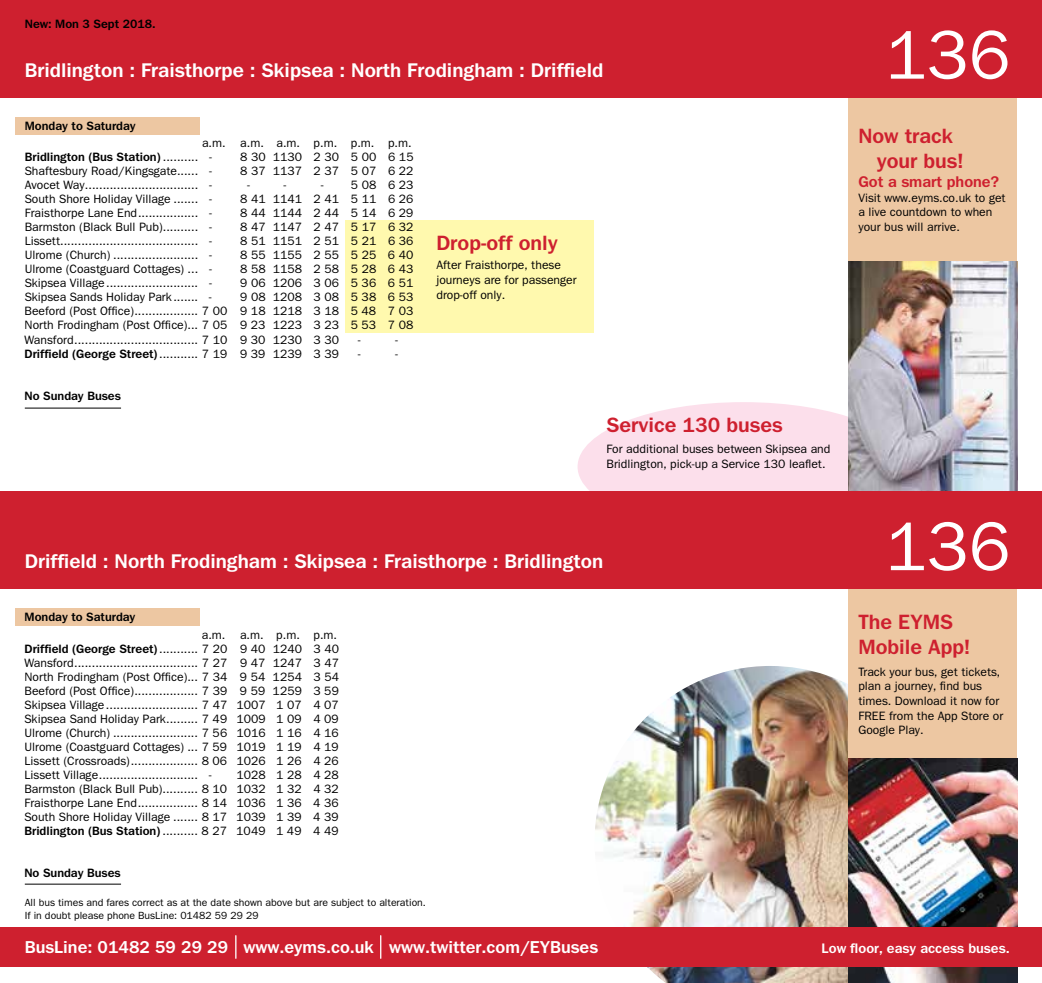
<style>
.page{position:relative;width:1042px;height:983px;background:#fff}
.page>*{position:absolute;margin:0;border:0;box-sizing:border-box;transform-origin:0 0}
.t1{font:500 70px "Tee Franklin";color:#fff}
.t2{font:700 21px/25.2px "Tee Franklin";color:#ce202f}
.t3{font:700 20.12px "Tee Franklin";color:#fff}
.t4{font:700 17.5px "Tee Franklin";color:#fff}
.t5{font:700 15.75px "Tee Franklin";color:#ce202f}
.t6{font:700 14px "Tee Franklin";color:#fff}
.t7{font:500 12.25px/14px "Tee Franklin";color:#000}
.t8{font:700 12.25px "Tee Franklin";color:#000}
.t9{font:500 10.5px/12.6px "Tee Franklin";color:#000}
.s1{font-weight:700}
</style>
<div class="page">
<div style="left:577px;top:402px;width:332px;height:129px;background:#fcdfeb;border-radius:50%"></div>
<img style="left:594px;top:666px;width:254px;height:316px">
<div style="left:848px;top:585px;width:169px;height:397px;background:#edc7a2"></div>
<div style="left:848px;top:79px;width:169px;height:412px;background:#edc7a2"></div>
<img style="left:848px;top:758px;width:169px;height:224px">
<img style="left:848px;top:261px;width:169px;height:230px">
<div style="left:345px;top:220px;width:249px;height:112px;background:#fff9ae"></div>
<div style="left:15px;top:117px;width:184px;height:17px;background:#edc7a2"></div>
<div style="left:15px;top:608px;width:184px;height:17px;background:#edc7a2"></div>
<div style="left:0;top:0;width:1042px;height:98px;background:#ce202f"></div>
<div style="left:0;top:491px;width:1042px;height:98px;background:#ce202f"></div>
<div style="left:0;top:926px;width:1042px;height:40px;background:#ce202f"></div>
<svg style="left:235px;top:935px;width:1px;height:23px"></svg>
<svg style="left:380px;top:935px;width:1px;height:23px"></svg>
<hr style="left:25px;top:407px;width:96px;height:1px;background:#000">
<hr style="left:25px;top:883px;width:96px;height:1px;background:#000">
<p class="t8" style="left:25px;top:17px;width:132px">New: Mon 3 Sept 2018.</p>
<h3 class="t3" style="left:25px;top:58px;width:580px">Bridlington : Fraisthorpe : Skipsea : North Frodingham : Driffield</h3>
<p class="t8" style="left:25px;top:118px;width:112px">Monday to Saturday</p>
<p class="t7" style="left:25px;top:136px;width:388px;text-indent:177px">a.m. a.m. a.m. p.m. p.m. p.m.<br><span class="s1">Bridlington (Bus Station)</span> .......... -</p>
<p class="t7" style="left:240px;top:150px;width:175px">8 30 1130 2 30 5 00 6 15</p>
<p class="t7" style="left:25px;top:164px;width:189px">Shaftesbury Road/Kingsgate...... -</p>
<p class="t7" style="left:240px;top:164px;width:175px">8 37 1137 2 37 5 07 6 22</p>
<p class="t7" style="left:25px;top:178px;width:189px">Avocet Way................................ -</p>
<p class="t7" style="left:247px;top:178px;width:4px">-</p>
<p class="t7" style="left:283px;top:178px;width:4px">-</p>
<p class="t7" style="left:321px;top:178px;width:94px">- 5 08 6 23</p>
<p class="t7" style="left:25px;top:192px;width:189px">South Shore Holiday Village ....... -</p>
<p class="t7" style="left:240px;top:192px;width:175px">8 41 1141 2 41 5 11 6 26</p>
<p class="t7" style="left:25px;top:206px;width:189px">Fraisthorpe Lane End................. -</p>
<p class="t7" style="left:240px;top:206px;width:175px">8 44 1144 2 44 5 14 6 29</p>
<p class="t7" style="left:25px;top:220px;width:189px">Barmston (Black Bull Pub).......... -</p>
<p class="t7" style="left:240px;top:220px;width:175px">8 47 1147 2 47 5 17 6 32</p>
<p class="t7" style="left:25px;top:234px;width:189px">Lissett....................................... -</p>
<p class="t7" style="left:240px;top:234px;width:175px">8 51 1151 2 51 5 21 6 36</p>
<p class="t7" style="left:25px;top:248px;width:189px">Ulrome (Church) ........................ -</p>
<p class="t7" style="left:240px;top:248px;width:175px">8 55 1155 2 55 5 25 6 40</p>
<p class="t7" style="left:25px;top:262px;width:189px">Ulrome (Coastguard Cottages) ... -</p>
<p class="t7" style="left:240px;top:262px;width:175px">8 58 1158 2 58 5 28 6 43</p>
<p class="t7" style="left:25px;top:276px;width:189px">Skipsea Village.......................... -</p>
<p class="t7" style="left:240px;top:276px;width:175px">9 06 1206 3 06 5 36 6 51</p>
<p class="t7" style="left:25px;top:290px;width:189px">Skipsea Sands Holiday Park....... -</p>
<p class="t7" style="left:25px;top:290px;width:390px;text-align:justify;text-indent:215px">9 08 1208 3 08 5 38 6 53<br>Beeford (Post Office).................. 7 00 9 18 1218 3 18 5 48 7 03<br>North Frodingham (Post Office)... 7 05 9 23 1223 3 23 5 53 7 08<br>Wansford................................... 7 10 9 30 1230 3 30</p>
<p class="t7" style="left:358px;top:332px;width:4px">-</p>
<p class="t7" style="left:395px;top:332px;width:4px">-</p>
<p class="t7" style="left:25px;top:346px;width:316px"><span class="s1">Driffield (George Street)</span>........... 7 19 9 39 1239 3 39</p>
<p class="t7" style="left:358px;top:346px;width:4px">-</p>
<p class="t7" style="left:395px;top:346px;width:4px">-</p>
<p class="t8" style="left:25px;top:388px;width:98px">No Sunday Buses</p>
<h2 class="t2" style="left:436px;top:230px;width:123px">Drop-off only</h2>
<p class="t7" style="left:436px;top:258px;width:142px;line-height:14.7px">After Fraisthorpe, these journeys are for passenger drop-off only.</p>
<h2 class="t2" style="left:606px;top:412px;width:177px">Service 130 buses</h2>
<p class="t7" style="left:606px;top:441px;width:225px;line-height:14.7px">For additional buses between Skipsea and<br>Bridlington, pick-up a Service 130 leaflet.</p>
<h3 class="t3" style="left:25px;top:549px;width:580px">Driffield : North Frodingham : Skipsea : Fraisthorpe : Bridlington</h3>
<p class="t8" style="left:25px;top:609px;width:112px">Monday to Saturday</p>
<p class="t7" style="left:24px;top:627px;width:316px;text-indent:177px">a.m. a.m. p.m. p.m.<br><span class="s1">Driffield (George Street)</span>........... 7 20 9 40 1240 3 40<br>Wansford................................... 7 27 9 47 1247 3 47<br>North Frodingham (Post Office)... 7 34 9 54 1254 3 54<br>Beeford (Post Office).................. 7 39 9 59 1259 3 59<br>Skipsea Village.......................... 7 47 1007 1 07 4 07<br>Skipsea Sand Holiday Park......... 7 49 1009 1 09 4 09<br>Ulrome (Church) ........................ 7 56 1016 1 16 4 16<br>Ulrome (Coastguard Cottages) ... 7 59 1019 1 19 4 19<br>Lissett (Crossroads)................... 8 06 1026 1 26 4 26<br>Lissett Village............................ -</p>
<p class="t7" style="left:24px;top:767px;width:316px;text-align:justify;text-indent:212px">1028 1 28 4 28<br>Barmston (Black Bull Pub).......... 8 10 1032 1 32 4 32<br>Fraisthorpe Lane End................. 8 14 1036 1 36 4 36<br>South Shore Holiday Village ....... 8 17 1039 1 39 4 39<br><span class="s1">Bridlington (Bus Station)</span> .......... 8 27 1049 1 49 4 49</p>
<p class="t8" style="left:24px;top:865px;width:98px">No Sunday Buses</p>
<p class="t9" style="left:25px;top:896px;width:403px">All bus times and fares correct as at the date shown above but are subject to alteration.<br>If in doubt please phone BusLine: 01482 59 29 29</p>
<h1 class="t1" style="left:885px;top:14px;width:127px">136</h1>
<h2 class="t2" style="left:876px;top:123px;width:88px;text-indent:-18px">Now track your bus!</h2>
<p class="t5" style="left:858px;top:172px;width:142px">Got a smart phone?</p>
<p class="t7" style="left:858px;top:190px;width:149px;line-height:14.7px">Visit www.eyms.co.uk to get a live countdown to when your bus will arrive.</p>
<h1 class="t1" style="left:885px;top:505px;width:127px">136</h1>
<h2 class="t2" style="left:858px;top:609px;width:113px">The EYMS<br>Mobile App!</h2>
<p class="t7" style="left:858px;top:663px;width:146px;line-height:14.7px">Track your bus, get tickets, plan a journey, find bus times. Download it now for<br>FREE from the App Store or<br>Google Play.</p>
<h3 class="t4" style="left:25px;top:936px;width:575px">BusLine: 01482 59 29 29 www.eyms.co.uk www.twitter.com/EYBuses</h3>
<p class="t6" style="left:821px;top:939px;width:190px">Low floor, easy access buses.</p>
</div>
